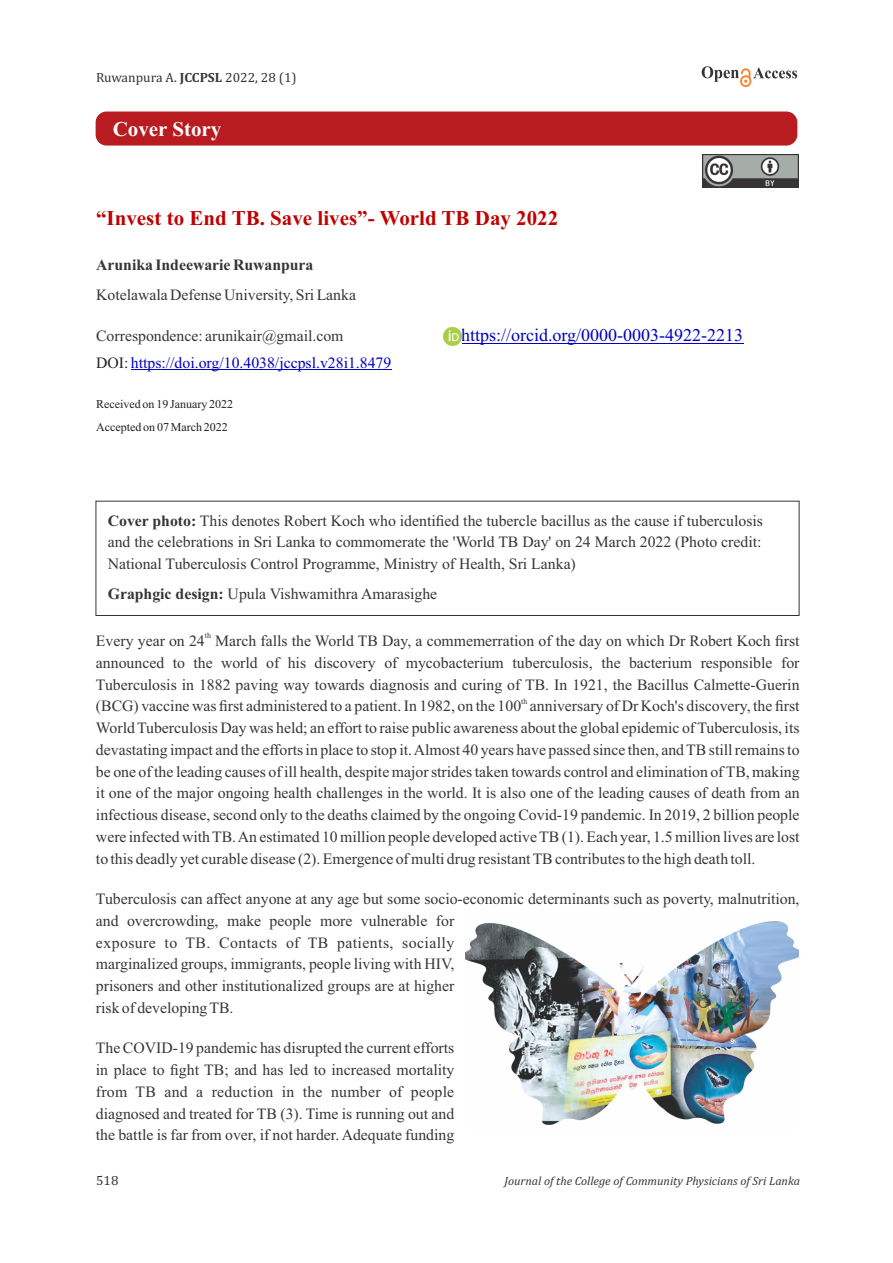
<style>
.page{position:relative;width:893px;height:1263px;background:#fff}
.page>*{position:absolute;margin:0;border:0;box-sizing:border-box;transform-origin:0 0}
.t1{font:700 21px "Times New Roman";color:#c00000}
.t2{font:700 21px "Times New Roman";color:#fff}
.t3{font:18px "Times New Roman";color:#0000c4}
.t4{font:15.75px/21.8px "Times New Roman";color:#373435;text-align:justify}
.t5{font:15.75px "Times New Roman";color:#0000c4}
.t6{font:700 15.75px "Times New Roman";color:#373435}
.t7{font:13.5px "Cambria";color:#373435}
.t8{font:italic 12px "Cambria";color:#373435}
.t9{font:12px/22.5px "Times New Roman";color:#231f20}
.t10{font:7.8px "Times New Roman";color:#373435}
.s1{font-weight:700}
.s2{color:#231f20}
</style>
<div class="page">
<div style="left:96px;top:112px;width:701px;height:34px;background:#b81b20;border-radius:11px"></div>
<img style="left:703px;top:154px;width:96px;height:33px">
<svg style="left:702px;top:66px;width:95px;height:21px"></svg>
<hr style="left:461px;top:343px;width:282px;height:1px;background:#0000c4">
<hr style="left:131px;top:369px;width:260px;height:1px;background:#0000c4">
<img style="left:443px;top:327px;width:19px;height:19px">
<div style="left:96px;top:501px;width:703px;height:115px;border:1px solid #373435"></div>
<img style="left:465px;top:921px;width:334px;height:204px">
<p class="t7" style="left:96px;top:72px;width:202px">Ruwanpura A. <span class="s1">JCCPSL</span> 2022, 28 (1)</p>
<h1 class="t2" style="left:113px;top:121px;width:110px">Cover Story</h1>
<h1 class="t1" style="left:96px;top:211px;width:464px">“Invest to End TB. Save lives”- World TB Day 2022</h1>
<p class="t6" style="left:96px;top:260px;width:219px">Arunika Indeewarie Ruwanpura</p>
<p class="t4" style="left:96px;top:286px;width:261px">Kotelawala Defense University, Sri Lanka</p>
<p class="t4" style="left:96px;top:326px;width:249px">Correspondence: arunikair@gmail.com</p>
<p class="t3" style="left:461px;top:328px;width:284px">https://orcid.org/0000-0003-4922-2213</p>
<p class="t5" style="left:96px;top:357px;width:297px"><span class="s2">DOI:</span> https://doi.org/10.4038/jccpsl.v28i1.8479</p>
<p class="t9" style="left:96px;top:394px;width:139px">Received on 19 January 2022<br>Accepted on 07 March 2022</p>
<p class="t4" style="left:108px;top:511px;width:657px"><span class="s1">Cover photo:</span> This denotes Robert Koch who identified the tubercle bacillus as the cause if tuberculosis and the celebrations in Sri Lanka to commomerate the 'World TB Day' on 24 March 2022 (Photo credit:<br>National Tuberculosis Control Programme, Ministry of Health, Sri Lanka)</p>
<p class="t4" style="left:108px;top:584px;width:331px"><span class="s1">Graphgic design:</span> Upula Vishwamithra Amarasighe</p>
<p class="t10" style="left:205px;top:633px;width:8px">th</p>
<p class="t4" style="left:96px;top:631px;width:705px">Every year on 24 March falls the World TB Day, a commemerration of the day on which Dr Robert Koch first announced to the world of his discovery of mycobacterium tuberculosis, the bacterium responsible for Tuberculosis in 1882 paving way towards diagnosis and curing of TB. In 1921, the Bacillus Calmette-Guerin</p>
<p class="t10" style="left:521px;top:698px;width:8px">th</p>
<p class="t4" style="left:96px;top:697px;width:705px">(BCG) vaccine was first administered to a patient. In 1982, on the 100 anniversary of Dr Koch's discovery, the first World Tuberculosis Day was held; an effort to raise public awareness about the global epidemic of Tuberculosis, its devastating impact and the efforts in place to stop it. Almost 40 years have passed since then, and TB still remains to be one of the leading causes of ill health, despite major strides taken towards control and elimination of TB, making it one of the major ongoing health challenges in the world. It is also one of the leading causes of death from an infectious disease, second only to the deaths claimed by the ongoing Covid-19 pandemic. In 2019, 2 billion people were infected with TB. An estimated 10 million people developed active TB (1). Each year, 1.5 million lives are lost to this deadly yet curable disease (2). Emergence of multi drug resistant TB contributes to the high death toll.</p>
<p class="t4" style="left:96px;top:889px;width:705px;text-align:left">Tuberculosis can affect anyone at any age but some socio-economic determinants such as poverty, malnutrition, and overcrowding, make people more vulnerable for<br>exposure to TB. Contacts of TB patients, socially<br>marginalized groups, immigrants, people living with HIV,<br>prisoners and other institutionalized groups are at higher<br>risk of developing TB.</p>
<p class="t4" style="left:96px;top:1039px;width:360px">The COVID-19 pandemic has disrupted the current efforts in place to fight TB; and has led to increased mortality from TB and a reduction in the number of people diagnosed and treated for TB (3). Time is running out and the battle is far from over, if not harder. Adequate funding</p>
<p class="t7" style="left:96px;top:1174px;width:24px">518</p>
<p class="t8" style="left:504px;top:1175px;width:297px">Journal of the College of Community Physicians of Sri Lanka</p>
</div>
